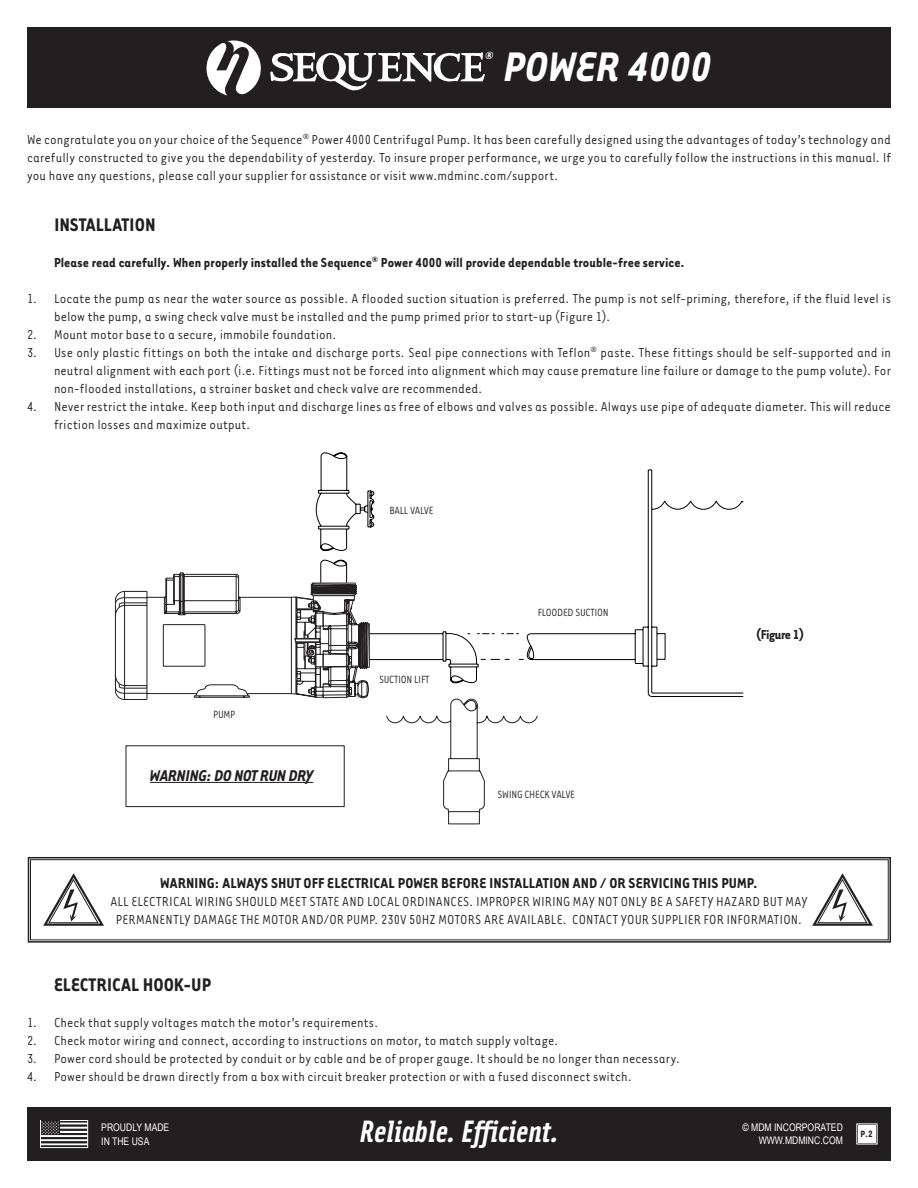
<style>
.page{position:relative;width:918px;height:1188px;background:#fff}
.page>*{position:absolute;margin:0;border:0;box-sizing:border-box;transform-origin:0 0}
.t1{font:italic 700 47.55px "Tarzana Narrow";color:#fff}
.t2{font:italic 31.05px "Solex Bold Lining";color:#fff}
.t3{font:700 21px "Tarzana Narrow";color:#231f20}
.t4{font:italic 700 18px "Tarzana Narrow";letter-spacing:-.02em;color:#231f20}
.t5{font:700 16.5px "Tarzana Narrow";letter-spacing:.005em;color:#231f20}
.t6{font:15px/18px "Tarzana Narrow";letter-spacing:.01em;color:#231f20;text-align:justify}
.t7{font:700 15px "Tarzana Narrow";letter-spacing:.01em;color:#231f20}
.t8{font:12px "Tarzana Narrow";letter-spacing:-.02em;color:#231f20}
.t9{font:italic 700 12px "Tarzana Narrow";color:#fff}
.t10{font:10.5px/13.5px "Arial Narrow";color:#fff}
.t11{font:700 10.5px "Tarzana Narrow";color:#231f20}
</style>
<div class="page">
<div style="left:27px;top:27px;width:864px;height:81px;background:#231f20"></div>
<div style="left:27px;top:1107px;width:864px;height:54px;background:#231f20"></div>
<hr style="left:40px;top:1123px;width:48px;height:2px;background:#fff">
<hr style="left:40px;top:1127px;width:48px;height:2px;background:#fff">
<hr style="left:40px;top:1131px;width:48px;height:2px;background:#fff">
<hr style="left:40px;top:1135px;width:48px;height:2px;background:#fff">
<hr style="left:40px;top:1139px;width:48px;height:2px;background:#fff">
<hr style="left:40px;top:1143px;width:48px;height:2px;background:#fff">
<div style="left:40px;top:1120px;width:48px;height:28px;border:1px solid #fff"></div>
<svg style="left:41px;top:1121px;width:19px;height:14px"></svg>
<svg style="left:41px;top:1121px;width:18px;height:13px"></svg>
<div style="left:858px;top:1125px;width:18px;height:18px;background:#fff"></div>
<div style="left:856px;top:1124px;width:21px;height:20px;border:1px solid #fff"></div>
<svg style="left:206px;top:40px;width:55px;height:55px"></svg>
<svg style="left:270px;top:52px;width:215px;height:39px"></svg>
<svg style="left:27px;top:857px;width:864px;height:86px"></svg>
<div style="left:30px;top:859px;width:859px;height:81px;border:1px solid #231f20"></div>
<svg style="left:386px;top:699px;width:152px;height:125px"></svg>
<svg style="left:316px;top:452px;width:428px;height:245px"></svg>
<svg style="left:468px;top:633px;width:66px;height:27px"></svg>
<div style="left:126px;top:745px;width:219px;height:62px;border:1px solid #241f21"></div>
<hr style="left:150px;top:782px;width:163px;height:1px;background:#231f20">
<svg style="left:115px;top:573px;width:255px;height:127px"></svg>
<p class="t9" style="left:485px;top:48px;width:10px">®</p>
<h1 class="t1" style="left:504px;top:37px;width:209px">POWER 4000</h1>
<p class="t6" style="left:27px;top:130px;width:866px">We congratulate you on your choice of the Sequence<sup>®</sup> Power 4000 Centrifugal Pump. It has been carefully designed using the advantages of today’s technology and carefully constructed to give you the dependability of yesterday. To insure proper performance, we urge you to carefully follow the instructions in this manual. If you have any questions, please call your supplier for assistance or visit www.mdminc.com/support.</p>
<p class="t3" style="left:54px;top:211px;width:103px">INSTALLATION</p>
<p class="t7" style="left:54px;top:253px;width:632px">Please read carefully. When properly installed the Sequence<sup>®</sup> Power 4000 will provide dependable trouble-free service.</p>
<p class="t6" style="left:54px;top:289px;width:839px;text-indent:-27px">1. Locate the pump as near the water source as possible. A flooded suction situation is preferred. The pump is not self-priming, therefore, if the fluid level is below the pump, a swing check valve must be installed and the pump primed prior to start-up (Figure 1).</p>
<p class="t6" style="left:27px;top:325px;width:311px">2. Mount motor base to a secure, immobile foundation.</p>
<p class="t6" style="left:54px;top:343px;width:838px;text-indent:-27px">3. Use only plastic fittings on both the intake and discharge ports. Seal pipe connections with Teflon<sup>®</sup> paste. These fittings should be self-supported and in neutral alignment with each port (i.e. Fittings must not be forced into alignment which may cause premature line failure or damage to the pump volute). For non-flooded installations, a strainer basket and check valve are recommended.</p>
<p class="t6" style="left:54px;top:397px;width:838px;text-indent:-27px">4. Never restrict the intake. Keep both input and discharge lines as free of elbows and valves as possible. Always use pipe of adequate diameter. This will reduce friction losses and maximize output.</p>
<p class="t8" style="left:213px;top:707px;width:24px">PUMP</p>
<p class="t4" style="left:150px;top:764px;width:165px">WARNING: DO NOT RUN DRY</p>
<p class="t8" style="left:389px;top:503px;width:46px">BALL VALVE</p>
<p class="t8" style="left:379px;top:672px;width:52px">SUCTION LIFT</p>
<p class="t8" style="left:538px;top:605px;width:72px">FLOODED SUCTION</p>
<p class="t8" style="left:498px;top:788px;width:79px">SWING CHECK VALVE</p>
<p class="t7" style="left:756px;top:625px;width:50px">(Figure 1)</p>
<p class="t5" style="left:160px;top:873px;width:599px">WARNING: ALWAYS SHUT OFF ELECTRICAL POWER BEFORE INSTALLATION AND / OR SERVICING THIS PUMP.</p>
<p class="t6" style="left:110px;top:892px;width:699px;text-align:center">ALL ELECTRICAL WIRING SHOULD MEET STATE AND LOCAL ORDINANCES. IMPROPER WIRING MAY NOT ONLY BE A SAFETY HAZARD BUT MAY<br>PERMANENTLY DAMAGE THE MOTOR AND/OR PUMP. 230V 50HZ MOTORS ARE AVAILABLE. CONTACT YOUR SUPPLIER FOR INFORMATION.</p>
<p class="t3" style="left:54px;top:972px;width:159px">ELECTRICAL HOOK-UP</p>
<p class="t6" style="left:27px;top:1013px;width:353px">1. Check that supply voltages match the motor’s requirements.</p>
<p class="t6" style="left:27px;top:1031px;width:533px">2. Check motor wiring and connect, according to instructions on motor, to match supply voltage.</p>
<p class="t6" style="left:27px;top:1049px;width:655px">3. Power cord should be protected by conduit or by cable and be of proper gauge. It should be no longer than necessary.</p>
<p class="t6" style="left:27px;top:1067px;width:606px">4. Power should be drawn directly from a box with circuit breaker protection or with a fused disconnect switch.</p>
<p class="t10" style="left:101px;top:1120px;width:70px">PROUDLY MADE<br>IN THE USA</p>
<h2 class="t2" style="left:359px;top:1111px;width:201px">Reliable. Efficient.</h2>
<p class="t10" style="left:742px;top:1120px;width:102px">© MDM INCORPORATED</p>
<p class="t10" style="left:759px;top:1133px;width:86px">WWW.MDMINC.COM</p>
<p class="t11" style="left:861px;top:1127px;width:14px">P.2</p>
</div>
